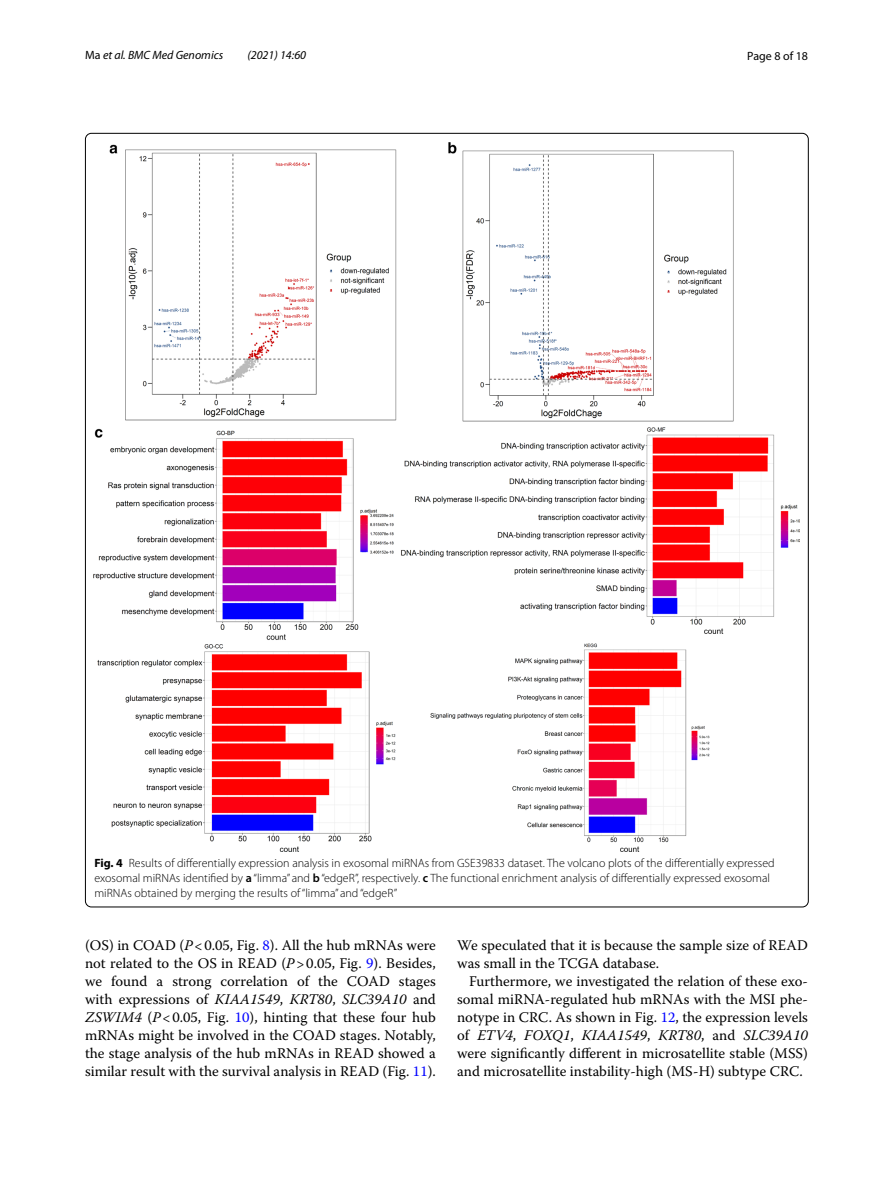
<style>
.page{position:relative;width:893px;height:1187px;background:#fff}
.page>*{position:absolute;margin:0;border:0;box-sizing:border-box;transform-origin:0 0}
.t1{font:14.7px/18px "Warnock Pro";color:#000;text-align:justify}
.t2{font:300 12px/15px "Myriad Pro";color:#000}
.t3{font:italic 12px "Myriad Pro";color:#000}
.t4{font:12px "Myriad Pro";color:#000}
.s1{font-style:normal}
.s2{font-weight:700}
.s3{font-weight:600}
.s4{font-style:italic}
.s5{color:#00f}
</style>
<div class="page">
<img style="left:94px;top:142px;width:706px;height:709px">
<p class="t3" style="left:85px;top:48px;width:140px"><span class="s1">Ma</span> et al. BMC Med Genomics</p>
<p class="t3" style="left:247px;top:48px;width:60px">(2021) 14:60</p>
<p class="t4" style="left:747px;top:48px;width:62px">Page 8 of 18</p>
<p class="t2" style="left:94px;top:855px;width:682px"><span class="s2">Fig. 4</span> Results of differentially expression analysis in exosomal miRNAs from GSE39833 dataset. The volcano plots of the differentially expressed exosomal miRNAs identified by <span class="s3">a</span> “limma” and <span class="s3">b</span> “edgeR”, respectively. <span class="s3">c</span> The functional enrichment analysis of differentially expressed exosomal miRNAs obtained by merging the results of “limma” and “edgeR”</p>
<p class="t1" style="left:85px;top:935px;width:352px">(OS) in COAD (<span class="s4">P</span>&lt;0.05, Fig. <span class="s5">8</span>). All the hub mRNAs were not related to the OS in READ (<span class="s4">P</span>&gt;0.05, Fig. <span class="s5">9</span>). Besides, we found a strong correlation of the COAD stages with expressions of <span class="s4">KIAA1549</span>, <span class="s4">KRT80</span>, <span class="s4">SLC39A10</span> and <span class="s4">ZSWIM4</span> (<span class="s4">P</span>&lt;0.05, Fig. <span class="s5">10</span>), hinting that these four hub mRNAs might be involved in the COAD stages. Notably, the stage analysis of the hub mRNAs in READ showed a similar result with the survival analysis in READ (Fig. <span class="s5">11</span>).</p>
<p class="t1" style="left:457px;top:935px;width:352px">We speculated that it is because the sample size of READ was small in the TCGA database.</p>
<p class="t1" style="left:457px;top:971px;width:352px;text-indent:12px">Furthermore, we investigated the relation of these exo&shy;somal miRNA-regulated hub mRNAs with the MSI phe&shy;notype in CRC. As shown in Fig. <span class="s5">12</span>, the expression levels of <span class="s4">ETV4</span>, <span class="s4">FOXQ1</span>, <span class="s4">KIAA1549</span>, <span class="s4">KRT80</span>, and <span class="s4">SLC39A10 </span>were significantly different in microsatellite stable (MSS) and microsatellite instability-high (MS-H) subtype CRC.</p>
</div>
